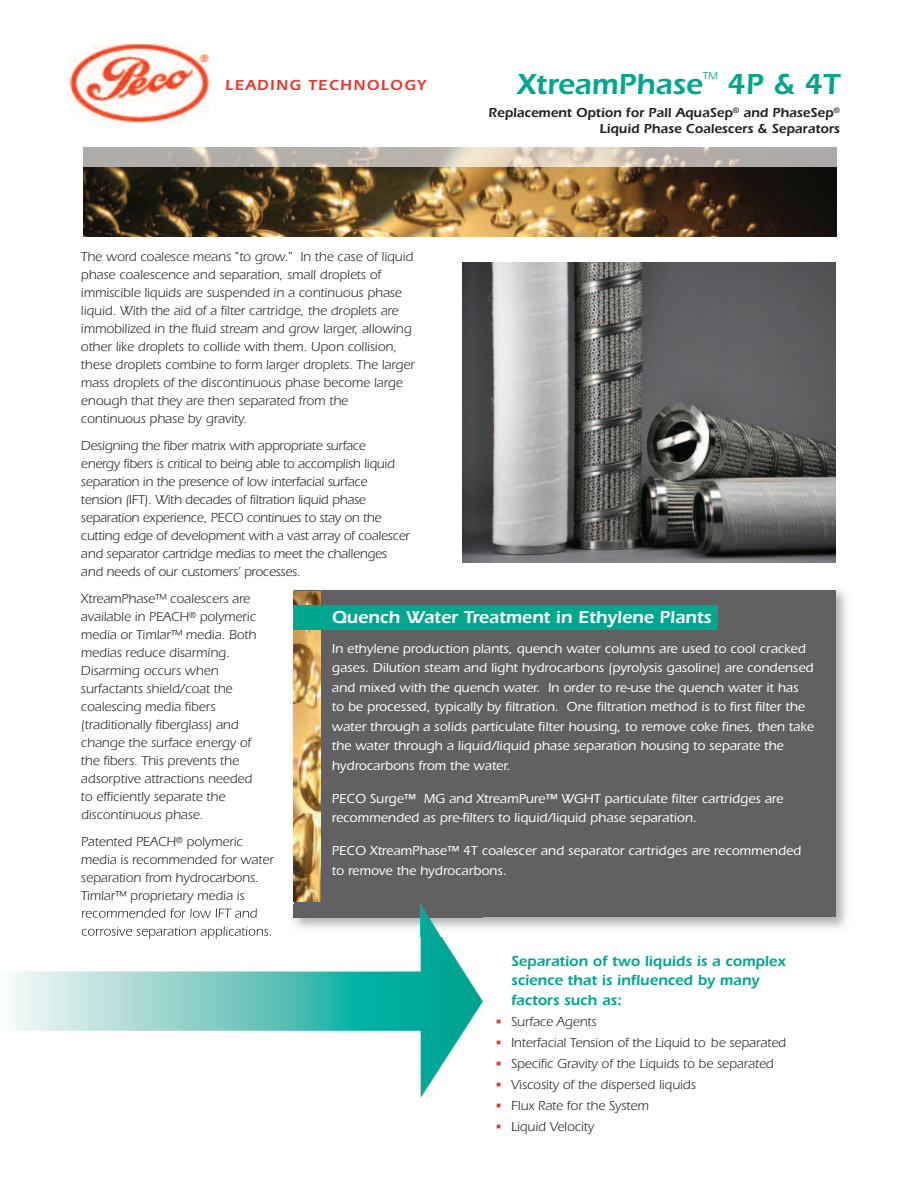
<style>
.page{position:relative;width:918px;height:1188px;background:#fff}
.page>*{position:absolute;margin:0;border:0;box-sizing:border-box;transform-origin:0 0}
.t1{font:600 30px "Itc Eras";color:#00a78f}
.t2{font:600 18px "Itc Eras";color:#fff}
.t3{font:600 15px/19.8px "Itc Eras";color:#00a78f}
.t4{font:600 15px "Itc Eras";letter-spacing:.1em;color:#ee3529}
.t5{font:13.5px/18px "Itc Eras";color:#231f20}
.t6{font:500 13.5px/19.5px "Itc Eras";color:#fff}
.t7{font:600 13.5px/16.2px "Itc Eras";color:#231f20;text-align:right}
.s1{color:#ee3529}
</style>
<div class="page">
<img style="left:463px;top:262px;width:373px;height:301px">
<img style="left:293px;top:589px;width:554px;height:340px">
<div style="left:294px;top:591px;width:541px;height:326px;background:#616164"></div>
<img style="left:83px;top:148px;width:754px;height:89px">
<img style="left:83px;top:167px;width:754px;height:62px">
<img style="left:70px;top:44px;width:139px;height:80px">
<img style="left:293px;top:591px;width:27px;height:310px">
<div style="left:293px;top:605px;width:424px;height:25px;background:#00a78f"></div>
<img style="left:12px;top:905px;width:471px;height:193px">
<img style="left:82px;top:908px;width:92px;height:10px">
<img style="left:82px;top:927px;width:91px;height:12px">
<p class="t4" style="left:225px;top:80px;width:202px">LEADING TECHNOLOGY</p>
<h1 class="t1" style="left:517px;top:74px;width:324px">XtreamPhase<sup>™</sup> 4P &amp; 4T</h1>
<p class="t7" style="left:489px;top:106px;width:353px">Replacement Option for Pall AquaSep<sup>®</sup> and PhaseSep<sup>®<br></sup>Liquid Phase Coalescers &amp; Separators</p>
<p class="t5" style="left:81px;top:249px;width:335px">The word coalesce means "to grow." In the case of liquid phase coalescence and separation, small droplets of immiscible liquids are suspended in a continuous phase liquid. With the aid of a filter cartridge, the droplets are immobilized in the fluid stream and grow larger, allowing other like droplets to collide with them. Upon collision, these droplets combine to form larger droplets. The larger mass droplets of the discontinuous phase become large enough that they are then separated from the continuous phase by gravity.</p>
<p class="t5" style="left:81px;top:438px;width:330px">Designing the fiber matrix with appropriate surface<br>energy fibers is critical to being able to accomplish liquid separation in the presence of low interfacial surface tension (IFT). With decades of filtration liquid phase separation experience, PECO continues to stay on the cutting edge of development with a vast array of coalescer and separator cartridge medias to meet the challenges and needs of our customers’ processes.</p>
<p class="t5" style="left:81px;top:591px;width:177px">XtreamPhase™ coalescers are available in PEACH<sup>®</sup> polymeric media or Timlar™ media. Both medias reduce disarming.<br>Disarming occurs when surfactants shield/coat the coalescing media fibers (traditionally fiberglass) and change the surface energy of the fibers. This prevents the adsorptive attractions needed to efficiently separate the discontinuous phase.</p>
<p class="t5" style="left:81px;top:834px;width:194px">Patented PEACH<sup>®</sup> polymeric media is recommended for water separation from hydrocarbons.<br>Timlar™ proprietary media is</p>
<h2 class="t2" style="left:332px;top:611px;width:381px">Quench Water Treatment in Ethylene Plants</h2>
<p class="t6" style="left:332px;top:640px;width:484px">In ethylene production plants, quench water columns are used to cool cracked gases. Dilution steam and light hydrocarbons (pyrolysis gasoline) are condensed and mixed with the quench water. In order to re-use the quench water it has to be processed, typically by filtration. One filtration method is to first filter the water through a solids particulate filter housing, to remove coke fines, then take the water through a liquid/liquid phase separation housing to separate the hydrocarbons from the water.</p>
<p class="t6" style="left:332px;top:790px;width:453px">PECO Surge™ MG and XtreamPure™ WGHT particulate filter cartridges are recommended as pre-filters to liquid/liquid phase separation.</p>
<p class="t6" style="left:332px;top:843px;width:471px">PECO XtreamPhase™ 4T coalescer and separator cartridges are recommended to remove the hydrocarbons.</p>
<p class="t3" style="left:511px;top:953px;width:276px">Separation of two liquids is a complex science that is influenced by many factors such as:</p>
<p class="t5" style="left:495px;top:1014px;width:103px"><span class="s1">•</span> Surface Agents</p>
<p class="t5" style="left:495px;top:1035px;width:293px"><span class="s1">•</span> Interfacial Tension of the Liquid to be separated</p>
<p class="t5" style="left:495px;top:1056px;width:280px"><span class="s1">•</span> Specific Gravity of the Liquids to be separated</p>
<p class="t5" style="left:495px;top:1077px;width:202px"><span class="s1">•</span> Viscosity of the dispersed liquids</p>
<p class="t5" style="left:495px;top:1098px;width:155px"><span class="s1">•</span> Flux Rate for the System</p>
<p class="t5" style="left:495px;top:1119px;width:100px"><span class="s1">•</span> Liquid Velocity</p>
</div>
